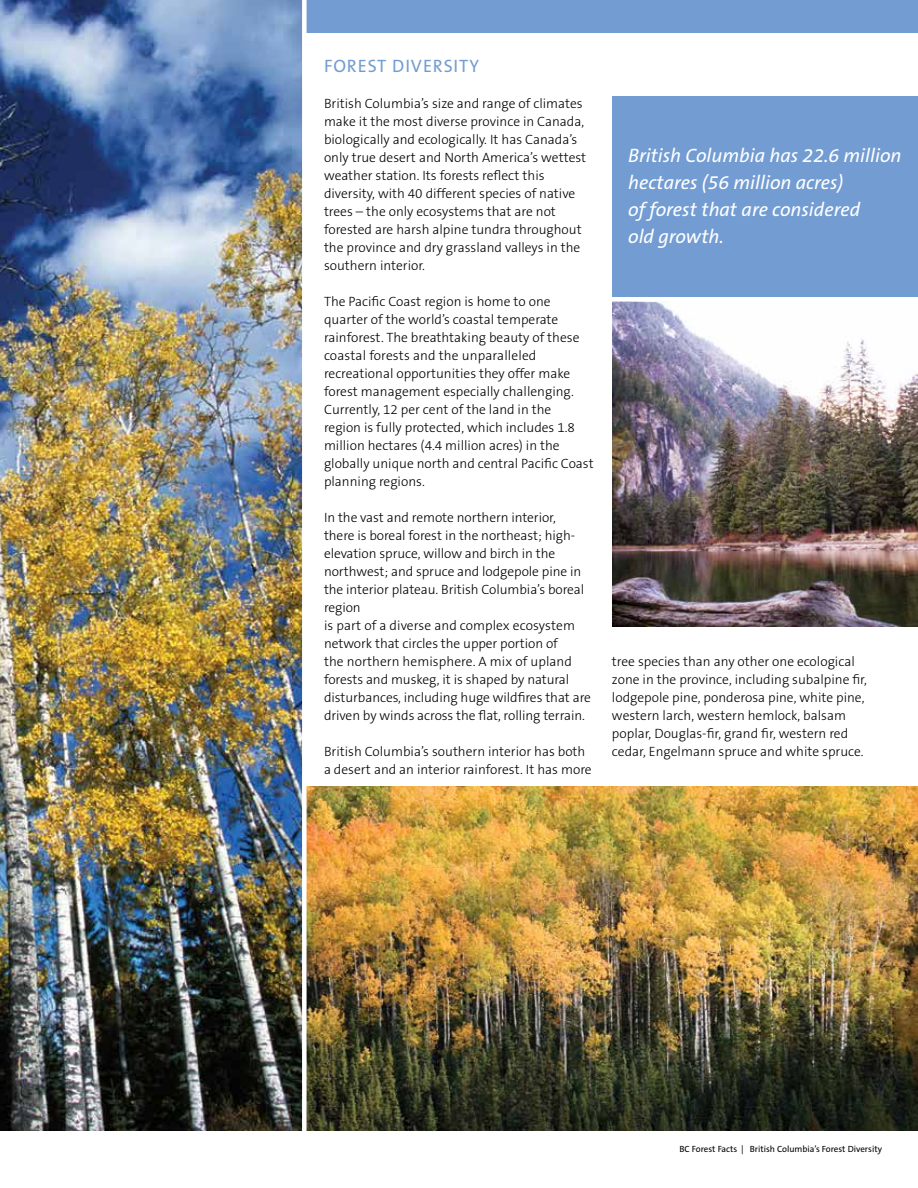
<style>
.page{position:relative;width:918px;height:1188px;background:#fff}
.page>*{position:absolute;margin:0;border:0;box-sizing:border-box;transform-origin:0 0}
.t1{font:italic 19.5px/27px "The Sans B5 Plain";color:#fff}
.t2{font:18px "The Sans B5 Plain";letter-spacing:.05em;color:#739dd2}
.t3{font:300 13.5px/18px "The Sans B3";color:#000}
.t4{font:9px "The Sans B5 Plain";color:#000}
</style>
<div class="page">
<div style="left:612px;top:96px;width:306px;height:206px;background:#739dd2"></div>
<img style="left:0;top:0;width:302px;height:1131px">
<img style="left:612px;top:302px;width:306px;height:325px">
<img style="left:307px;top:787px;width:611px;height:344px">
<div style="left:602px;top:297px;width:316px;height:5px;background:#fff"></div>
<svg style="left:307px;top:32px;width:611px;height:1px"></svg>
<div style="left:304px;top:0;width:614px;height:32px;background:#739dd2"></div>
<div style="left:302px;top:0;width:5px;height:1188px;background:#fff"></div>
<h2 class="t2" style="left:324px;top:57px;width:157px">FOREST DIVERSITY</h2>
<p class="t3" style="left:324px;top:95px;width:264px">British Columbia’s size and range of climates make it the most diverse province in Canada, biologically and ecologically. It has Canada’s only true desert and North America’s wettest weather station. Its forests reflect this diversity, with 40 different species of native trees – the only ecosystems that are not forested are harsh alpine tundra throughout the province and dry grassland valleys in the southern interior.</p>
<p class="t3" style="left:324px;top:293px;width:271px">The Pacific Coast region is home to one quarter of the world’s coastal temperate rainforest. The breathtaking beauty of these coastal forests and the unparalleled recreational opportunities they offer make forest management especially challenging.<br>Currently, 12 per cent of the land in the<br>region is fully protected, which includes 1.8 million hectares (4.4 million acres) in the globally unique north and central Pacific Coast planning regions.</p>
<p class="t3" style="left:324px;top:509px;width:268px">In the vast and remote northern interior,<br>there is boreal forest in the northeast; high&shy;elevation spruce, willow and birch in the northwest; and spruce and lodgepole pine in the interior plateau. British Columbia’s boreal region<br>is part of a diverse and complex ecosystem network that circles the upper portion of<br>the northern hemisphere. A mix of upland forests and muskeg, it is shaped by natural disturbances, including huge wildfires that are driven by winds across the flat, rolling terrain.</p>
<p class="t3" style="left:324px;top:743px;width:269px">British Columbia’s southern interior has both a desert and an interior rainforest. It has more</p>
<h1 class="t1" style="left:628px;top:143px;width:275px">British Columbia has 22.6 million hectares (56 million acres)<br>of forest that are considered<br>old growth.</h1>
<p class="t3" style="left:612px;top:653px;width:256px">tree species than any other one ecological zone in the province, including subalpine fir, lodgepole pine, ponderosa pine, white pine, western larch, western hemlock, balsam poplar, Douglas-fir, grand fir, western red cedar, Engelmann spruce and white spruce.</p>
<p class="t4" style="left:680px;top:1145px;width:204px">BC Forest Facts | British Columbia’s Forest Diversity</p>
</div>
